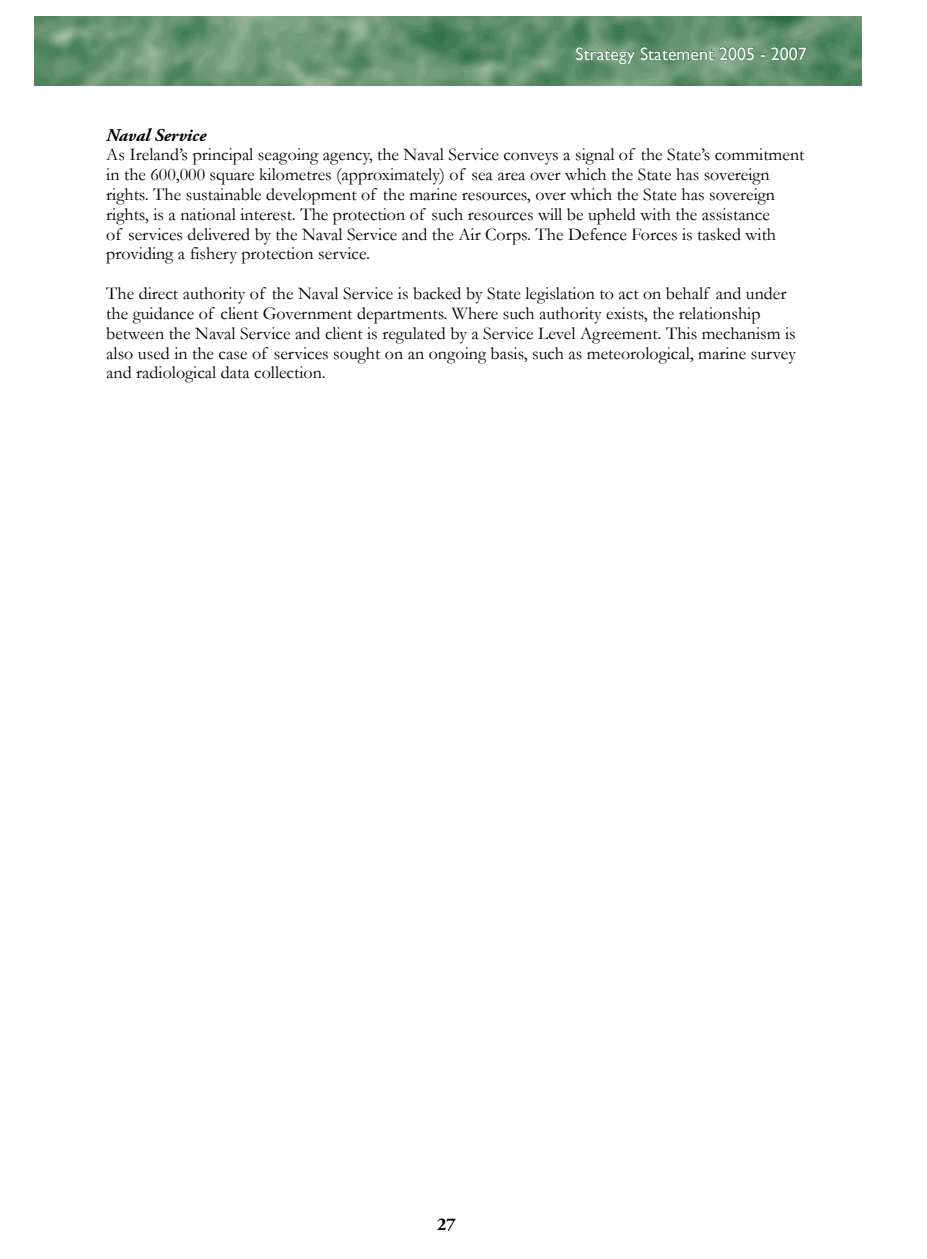
<style>
.page{position:relative;width:927px;height:1259px;background:#fff}
.page>*{position:absolute;margin:0;border:0;box-sizing:border-box;transform-origin:0 0}
.t1{font:18px/19.8px "Garamond";color:#000}
.t2{font:18px "Gill Sans";color:#fff}
.t3{font:italic 700 18px "Adobe Garamond Pro";color:#000}
.t4{font:700 18px "Adobe Garamond Pro";color:#000}
</style>
<div class="page">
<img style="left:34px;top:17px;width:827px;height:68px">
<svg style="left:576px;top:47px;width:189px;height:17px;background:#5a8b68"></svg>
<svg style="left:771px;top:47px;width:37px;height:14px"></svg>
<p class="t2" style="left:575px;top:43px;width:233px">Strategy Statement 2005 - 2007</p>
<p class="t3" style="left:106px;top:125px;width:101px">Naval Service</p>
<p class="t1" style="left:106px;top:145px;width:700px">As Ireland’s principal seagoing agency, the Naval Service conveys a signal of the State’s commitment in the 600,000 square kilometres (approximately) of sea area over which the State has sovereign rights. The sustainable development of the marine resources, over which the State has sovereign rights, is a national interest. The protection of such resources will be upheld with the assistance<br>of services delivered by the Naval Service and the Air Corps. The Defence Forces is tasked with providing a fishery protection service.</p>
<p class="t1" style="left:106px;top:283px;width:691px">The direct authority of the Naval Service is backed by State legislation to act on behalf and under the guidance of client Government departments. Where such authority exists, the relationship between the Naval Service and client is regulated by a Service Level Agreement. This mechanism is also used in the case of services sought on an ongoing basis, such as meteorological, marine survey and radiological data collection.</p>
<p class="t4" style="left:437px;top:1213px;width:20px">27</p>
</div>
